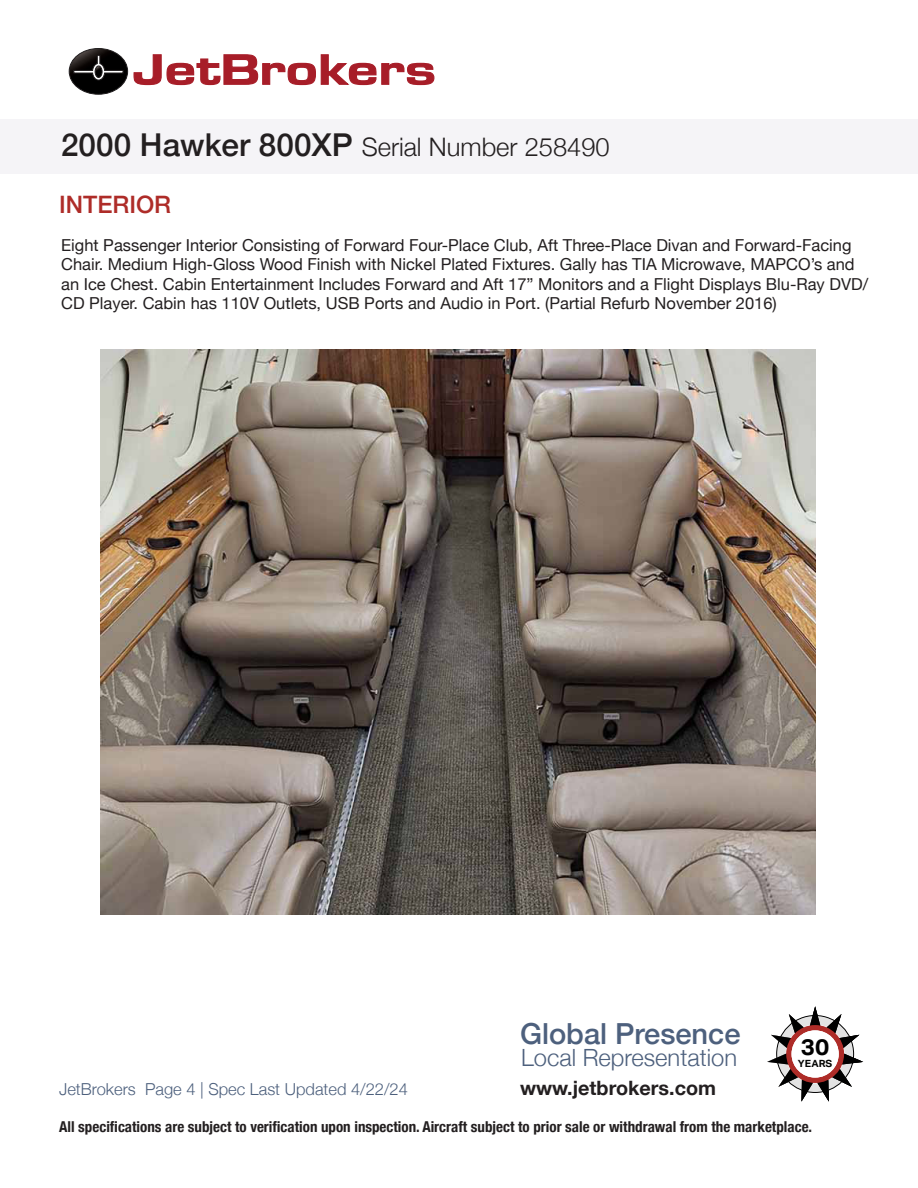
<style>
.page{position:relative;width:918px;height:1188px;background:#fff}
.page>*{position:absolute;margin:0;border:0;box-sizing:border-box;transform-origin:0 0}
.t1{font:500 29.1px "Helvetica Neue";color:#4d607d}
.t2{font:300 25.5px "Helvetica Neue";color:#231f20}
.t3{font:500 24px "Helvetica Neue";color:#ae2c28}
.t4{font:300 23.7px "Helvetica Neue";color:#4d607d}
.t5{font:700 22.65px "Aktiv Grotesk";color:#000;scale:1.06 1}
.t6{font:700 19.8px "Helvetica Neue";color:#231f20}
.t7{font:16.5px/19.5px "Helvetica Neue";color:#231f20}
.t8{font:300 16.5px "Helvetica Neue";color:#4d607d}
.t9{font:700 condensed 15px "Helvetica Neue";color:#231f20}
.t10{font:700 9.9px "Aktiv Grotesk";color:#000;scale:1.06 1}
.s1{font-weight:500;font-size:31.5px}
</style>
<div class="page">
<div style="left:1px;top:120px;width:917px;height:54px;background:#f5f4f7"></div>
<svg style="left:68px;top:48px;width:367px;height:47px"></svg>
<img style="left:100px;top:349px;width:715px;height:566px">
<svg style="left:767px;top:1006px;width:96px;height:96px"></svg>
<div style="left:786px;top:1025px;width:58px;height:58px;background:#ae2c28;border-radius:50%"></div>
<div style="left:777px;top:1015px;width:77px;height:78px;border:1px solid #000;border-radius:50%"></div>
<div style="left:792px;top:1030px;width:47px;height:48px;background:#fff;border-radius:50%"></div>
<p class="t2" style="left:61px;top:126px;width:550px"><span class="s1">2000 Hawker 800XP</span> Serial Number 258490</p>
<p class="t3" style="left:59px;top:185px;width:114px">INTERIOR</p>
<p class="t7" style="left:61px;top:236px;width:809px">Eight Passenger Interior Consisting of Forward Four-Place Club, Aft Three-Place Divan and Forward-Facing Chair. Medium High-Gloss Wood Finish with Nickel Plated Fixtures. Gally has TIA Microwave, MAPCO’s and an Ice Chest. Cabin Entertainment Includes Forward and Aft 17” Monitors and a Flight Displays Blu-Ray DVD/ CD Player. Cabin has 110V Outlets, USB Ports and Audio in Port. (Partial Refurb November 2016)</p>
<p class="t1" style="left:520px;top:1010px;width:222px">Global Presence</p>
<p class="t4" style="left:521px;top:1039px;width:217px">Local Representation</p>
<h3 class="t5" style="left:801px;top:1034px;width:28px">28</h3>
<p class="t10" style="left:798px;top:1058px;width:34px">YEARS</p>
<h3 class="t5" style="left:801px;top:1034px;width:28px">30</h3>
<p class="t8" style="left:59px;top:1075px;width:350px">JetBrokers Page 4 | Spec Last Updated 4/22/24</p>
<p class="t6" style="left:520px;top:1072px;width:197px">www.jetbrokers.com</p>
<p class="t9" style="left:59px;top:1114px;width:755px">All specifications are subject to verification upon inspection. Aircraft subject to prior sale or withdrawal from the marketplace.</p>
</div>
